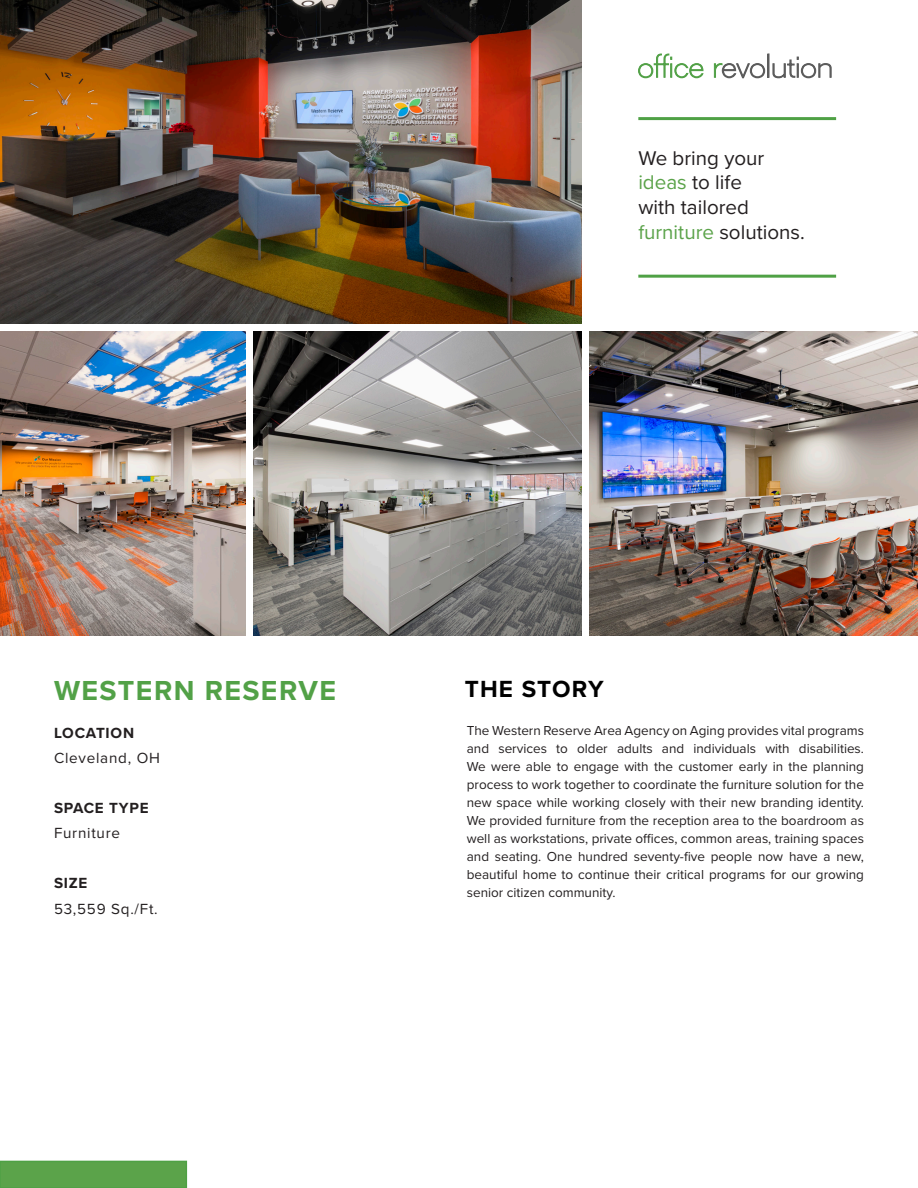
<style>
.page{position:relative;width:918px;height:1188px;background:#fff}
.page>*{position:absolute;margin:0;border:0;box-sizing:border-box;transform-origin:0 0}
.t1{font:700 28.5px "Proxima Nova";letter-spacing:.05em;color:#52a147}
.t2{font:700 24.3px "Proxima Nova";letter-spacing:.045em;color:#000}
.t3{font:20.55px "Proxima Nova";color:#231f20}
.t4{font:15.3px "Proxima Nova";letter-spacing:.05em;color:#231f20}
.t5{font:700 15.3px "Proxima Nova";letter-spacing:.05em;color:#231f20}
.t6{font:13.5px/18px "Proxima Nova";color:#231f20;text-align:justify}
.s1{color:#5ba34a}
</style>
<div class="page">
<div style="left:0;top:1161px;width:186px;height:27px;background:#5ba34a"></div>
<div style="left:0;top:1161px;width:187px;height:27px;border:2px solid #4fa145"></div>
<hr style="left:638px;top:275px;width:198px;height:3px;background:#4fa145">
<hr style="left:638px;top:117px;width:198px;height:3px;background:#4fa145">
<svg style="left:638px;top:54px;width:65px;height:24px"></svg>
<svg style="left:714px;top:54px;width:118px;height:25px"></svg>
<img style="left:0;top:0;width:581px;height:323px">
<img style="left:590px;top:332px;width:328px;height:304px">
<img style="left:0;top:332px;width:245px;height:304px">
<img style="left:253px;top:332px;width:328px;height:304px">
<p class="t3" style="left:638px;top:143px;width:128px">We bring your</p>
<p class="t3" style="left:638px;top:167px;width:105px"><span class="s1">ideas</span> to life</p>
<p class="t3" style="left:638px;top:192px;width:112px">with tailored</p>
<p class="t3" style="left:638px;top:217px;width:168px"><span class="s1">furniture</span> solutions.</p>
<p class="t1" style="left:54px;top:669px;width:284px">WESTERN RESERVE</p>
<p class="t2" style="left:465px;top:670px;width:141px">THE STORY</p>
<p class="t6" style="left:467px;top:721px;width:399px">The Western Reserve Area Agency on Aging provides vital programs and services to older adults and individuals with disabilities.<br>We were able to engage with the customer early in the planning process to work together to coordinate the furniture solution for the new space while working closely with their new branding identity.<br>We provided furniture from the reception area to the boardroom as well as workstations, private offices, common areas, training spaces and seating. One hundred seventy-five people now have a new, beautiful home to continue their critical programs for our growing senior citizen community.</p>
<p class="t5" style="left:54px;top:722px;width:82px">LOCATION</p>
<p class="t4" style="left:54px;top:747px;width:107px">Cleveland, OH</p>
<p class="t5" style="left:54px;top:797px;width:96px">SPACE TYPE</p>
<p class="t4" style="left:54px;top:822px;width:68px">Furniture</p>
<p class="t5" style="left:54px;top:872px;width:35px">SIZE</p>
<p class="t4" style="left:54px;top:897px;width:105px">53,559 Sq./Ft.</p>
</div>
